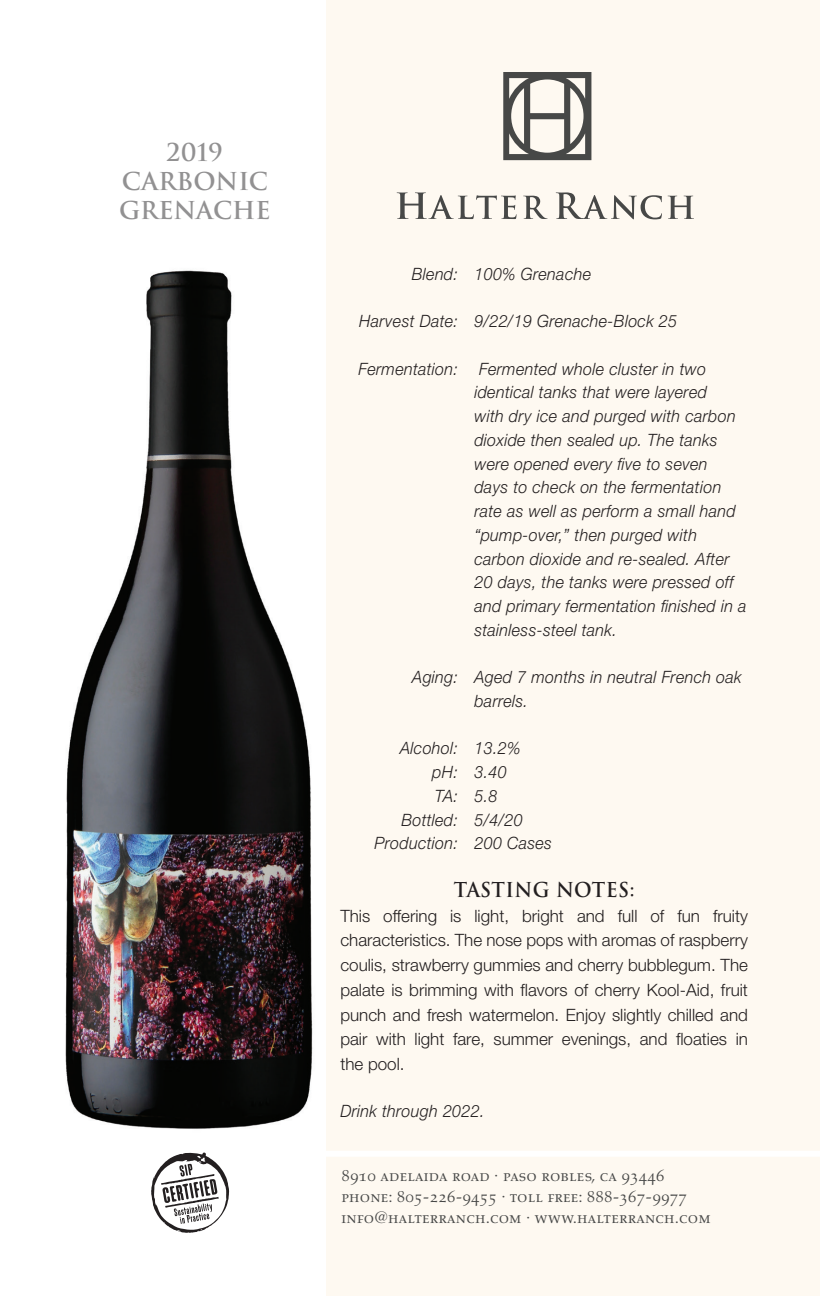
<style>
.page{position:relative;width:820px;height:1296px;background:#fff}
.page>*{position:absolute;margin:0;border:0;box-sizing:border-box;transform-origin:0 0}
.varietal_top_header{font:700 24px "Trajan";color:#929192}
.tasting_note_title{font:700 20px "Trajan";letter-spacing:.02em;color:#231f20;scale:.95 1}
.blend_to_prod{font:italic 300 17px/23.8px "Helvetica Neue";letter-spacing:.02em;color:#231f20;scale:.95 1}
.notes_body{font:300 17px/24.8px "Helvetica Neue";color:#231f20;text-align:justify}
.t1{font:17px/21px "Aldus Roman SC";letter-spacing:.01em;color:#474847}
</style>
<div class="page">
<div style="left:326px;top:0;width:494px;height:1296px;background:#fef9f1"></div>
<svg style="left:503px;top:72px;width:88px;height:88px"></svg>
<svg style="left:397px;top:192px;width:120px;height:27px"></svg>
<svg style="left:523px;top:196px;width:25px;height:23px"></svg>
<svg style="left:556px;top:192px;width:106px;height:27px"></svg>
<svg style="left:668px;top:196px;width:26px;height:23px"></svg>
<div style="left:315px;top:1151px;width:505px;height:6px;background:#fff"></div>
<svg style="left:151px;top:1152px;width:78px;height:81px"></svg>
<img style="left:65px;top:270px;width:248px;height:859px">
<p class="varietal_top_header" style="left:167px;top:138px;width:57px">2019</p>
<p class="varietal_top_header" style="left:122px;top:166px;width:148px">CARBONIC</p>
<p class="varietal_top_header" style="left:119px;top:195px;width:153px">GRENACHE</p>
<p class="blend_to_prod" style="left:412px;top:262px;width:190px">Blend: 100% Grenache</p>
<p class="blend_to_prod" style="left:359px;top:309px;width:336px">Harvest Date: 9/22/19 Grenache-Block 25</p>
<p class="blend_to_prod" style="left:474px;top:357px;width:288px;text-indent:-116px">Fermentation: Fermented whole cluster in two identical tanks that were layered<br>with dry ice and purged with carbon dioxide then sealed up. The tanks were opened every five to seven<br>days to check on the fermentation rate as well as perform a small hand “pump-over,” then purged with carbon dioxide and re-sealed. After 20 days, the tanks were pressed off and primary fermentation finished in a stainless-steel tank.</p>
<p class="blend_to_prod" style="left:474px;top:665px;width:283px;text-indent:-62px">Aging: Aged 7 months in neutral French oak barrels.</p>
<p class="blend_to_prod" style="left:400px;top:736px;width:128px">Alcohol: 13.2%</p>
<p class="blend_to_prod" style="left:432px;top:760px;width:80px">pH: 3.40</p>
<p class="blend_to_prod" style="left:435px;top:784px;width:67px">TA: 5.8</p>
<p class="blend_to_prod" style="left:401px;top:807px;width:129px">Bottled: 5/4/20</p>
<p class="blend_to_prod" style="left:374px;top:831px;width:189px">Production: 200 Cases</p>
<p class="tasting_note_title" style="left:454px;top:877px;width:191px">TASTING NOTES:</p>
<p class="notes_body" style="left:340px;top:903px;width:409px">This offering is light, bright and full of fun fruity characteristics. The nose pops with aromas of raspberry coulis, strawberry gummies and cherry bubblegum. The palate is brimming with flavors of cherry Kool-Aid, fruit punch and fresh watermelon. Enjoy slightly chilled and pair with light fare, summer evenings, and floaties in the pool.</p>
<p class="blend_to_prod" style="left:340px;top:1099px;width:153px">Drink through 2022.</p>
<p class="t1" style="left:342px;top:1165px;width:371px">8910 adelaida road · paso robles, ca 93446 phone: 805-226-9455 · toll free: 888-367-9977 info@halterranch.com · www.halterranch.com</p>
</div>
